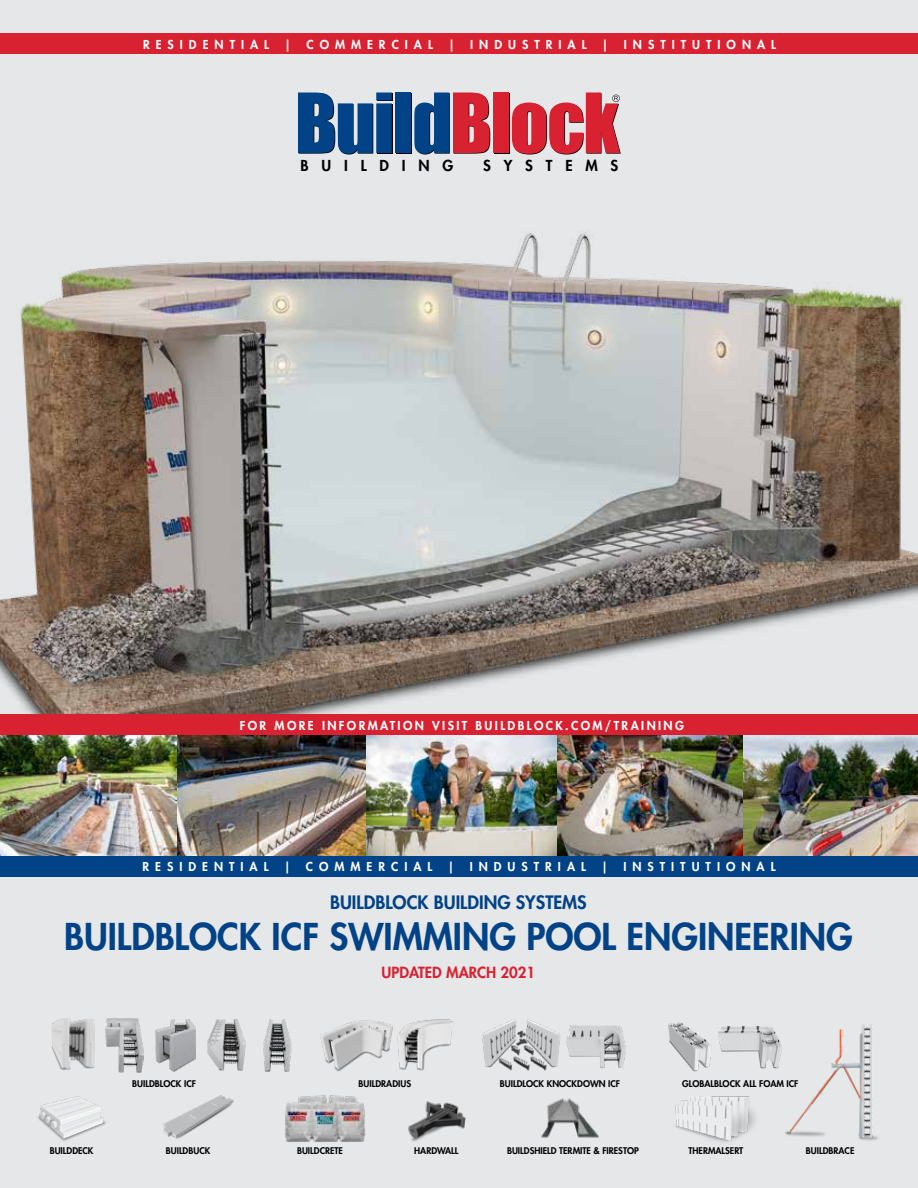
<style>
.page{position:relative;width:918px;height:1188px;background:#e6e7e8}
.page>*{position:absolute;margin:0;border:0;box-sizing:border-box;transform-origin:0 0}
.t1{font:800 36px "Futura Std";color:#014386}
.t2{font:800 18px "Futura Std";color:#014386}
.t3{font:800 15px "Futura Std";color:#d82231}
.t4{font:800 14.7px "Futura Std";letter-spacing:.87em;color:#000}
.t5{font:800 12px "Futura Std";letter-spacing:.5em;color:#fff}
.t6{font:800 12px "Futura Std";letter-spacing:.2em;color:#fff}
.t7{font:800 9px "Futura Std";color:#000}
</style>
<div class="page">
<img style="left:0;top:136px;width:918px;height:578px">
<img style="left:0;top:735px;width:553px;height:121px">
<img style="left:553px;top:735px;width:365px;height:121px">
<div style="left:0;top:856px;width:918px;height:20px;background:#014386"></div>
<div style="left:0;top:34px;width:918px;height:20px;background:#d82231"></div>
<img style="left:483px;top:1019px;width:77px;height:52px">
<img style="left:566px;top:1025px;width:60px;height:43px">
<img style="left:668px;top:1022px;width:44px;height:50px">
<img style="left:718px;top:1026px;width:61px;height:43px">
<img style="left:37px;top:1096px;width:69px;height:45px">
<img style="left:675px;top:1096px;width:80px;height:47px">
<img style="left:285px;top:1095px;width:81px;height:47px">
<img style="left:779px;top:1024px;width:99px;height:117px">
<img style="left:51px;top:1019px;width:44px;height:51px">
<img style="left:208px;top:1019px;width:38px;height:52px">
<img style="left:105px;top:1018px;width:39px;height:55px">
<img style="left:156px;top:1019px;width:40px;height:52px">
<img style="left:263px;top:1019px;width:29px;height:53px">
<img style="left:408px;top:1101px;width:58px;height:41px">
<img style="left:541px;top:1098px;width:58px;height:40px">
<img style="left:320px;top:1020px;width:73px;height:52px">
<img style="left:397px;top:1019px;width:57px;height:52px">
<img style="left:163px;top:1095px;width:71px;height:44px">
<div style="left:0;top:714px;width:918px;height:21px;background:#d82231"></div>
<div style="left:396px;top:93px;width:16px;height:61px;background:#000"></div>
<div style="left:494px;top:93px;width:15px;height:61px;background:#000"></div>
<svg style="left:298px;top:93px;width:94px;height:62px"></svg>
<div style="left:396px;top:93px;width:15px;height:60px;background:#014386"></div>
<svg style="left:414px;top:93px;width:76px;height:62px"></svg>
<div style="left:493px;top:93px;width:16px;height:60px;background:#d82231"></div>
<svg style="left:512px;top:93px;width:109px;height:62px"></svg>
<h3 class="t5" style="left:143px;top:37px;width:128px">RESIDENTIAL</h3>
<h3 class="t5" style="left:285px;top:37px;width:8px">|</h3>
<h3 class="t5" style="left:306px;top:37px;width:128px">COMMERCIAL</h3>
<h3 class="t5" style="left:448px;top:37px;width:8px">|</h3>
<h3 class="t5" style="left:470px;top:37px;width:118px">INDUSTRIAL</h3>
<h3 class="t5" style="left:602px;top:37px;width:8px">|</h3>
<h3 class="t5" style="left:624px;top:37px;width:154px">INSTITUTIONAL</h3>
<h3 class="t4" style="left:301px;top:156px;width:154px">BUILDING</h3>
<h3 class="t4" style="left:483px;top:156px;width:137px">SYSTEMS</h3>
<h3 class="t6" style="left:240px;top:718px;width:446px">FOR MORE INFORMATION VISIT BUILDBLOCK.COM/TRAINING</h3>
<h3 class="t5" style="left:143px;top:859px;width:128px">RESIDENTIAL</h3>
<h3 class="t5" style="left:284px;top:859px;width:8px">|</h3>
<h3 class="t5" style="left:306px;top:859px;width:128px">COMMERCIAL</h3>
<h3 class="t5" style="left:448px;top:859px;width:8px">|</h3>
<h3 class="t5" style="left:470px;top:859px;width:118px">INDUSTRIAL</h3>
<h3 class="t5" style="left:601px;top:859px;width:8px">|</h3>
<h3 class="t5" style="left:623px;top:859px;width:154px">INSTITUTIONAL</h3>
<h2 class="t2" style="left:330px;top:891px;width:258px">BUILDBLOCK BUILDING SYSTEMS</h2>
<h1 class="t1" style="left:64px;top:914px;width:790px">BUILDBLOCK ICF SWIMMING POOL ENGINEERING</h1>
<p class="t7" style="left:132px;top:1078px;width:65px">BUILDBLOCK ICF</p>
<h3 class="t3" style="left:382px;top:963px;width:155px">UPDATED MARCH 2021</h3>
<p class="t7" style="left:359px;top:1078px;width:54px">BUILDRADIUS</p>
<p class="t7" style="left:500px;top:1078px;width:122px">BUILDLOCK KNOCKDOWN ICF</p>
<p class="t7" style="left:682px;top:1078px;width:118px">GLOBALBLOCK ALL FOAM ICF</p>
<p class="t7" style="left:50px;top:1145px;width:45px">BUILDDECK</p>
<p class="t7" style="left:297px;top:1145px;width:47px">BUILDCRETE</p>
<p class="t7" style="left:688px;top:1145px;width:56px">THERMALSERT</p>
<p class="t7" style="left:806px;top:1145px;width:50px">BUILDBRACE</p>
<p class="t7" style="left:166px;top:1145px;width:46px">BUILDBUCK</p>
<p class="t7" style="left:414px;top:1145px;width:46px">HARDWALL</p>
<p class="t7" style="left:507px;top:1145px;width:133px">BUILDSHIELD TERMITE &amp; FIRESTOP</p>
</div>
